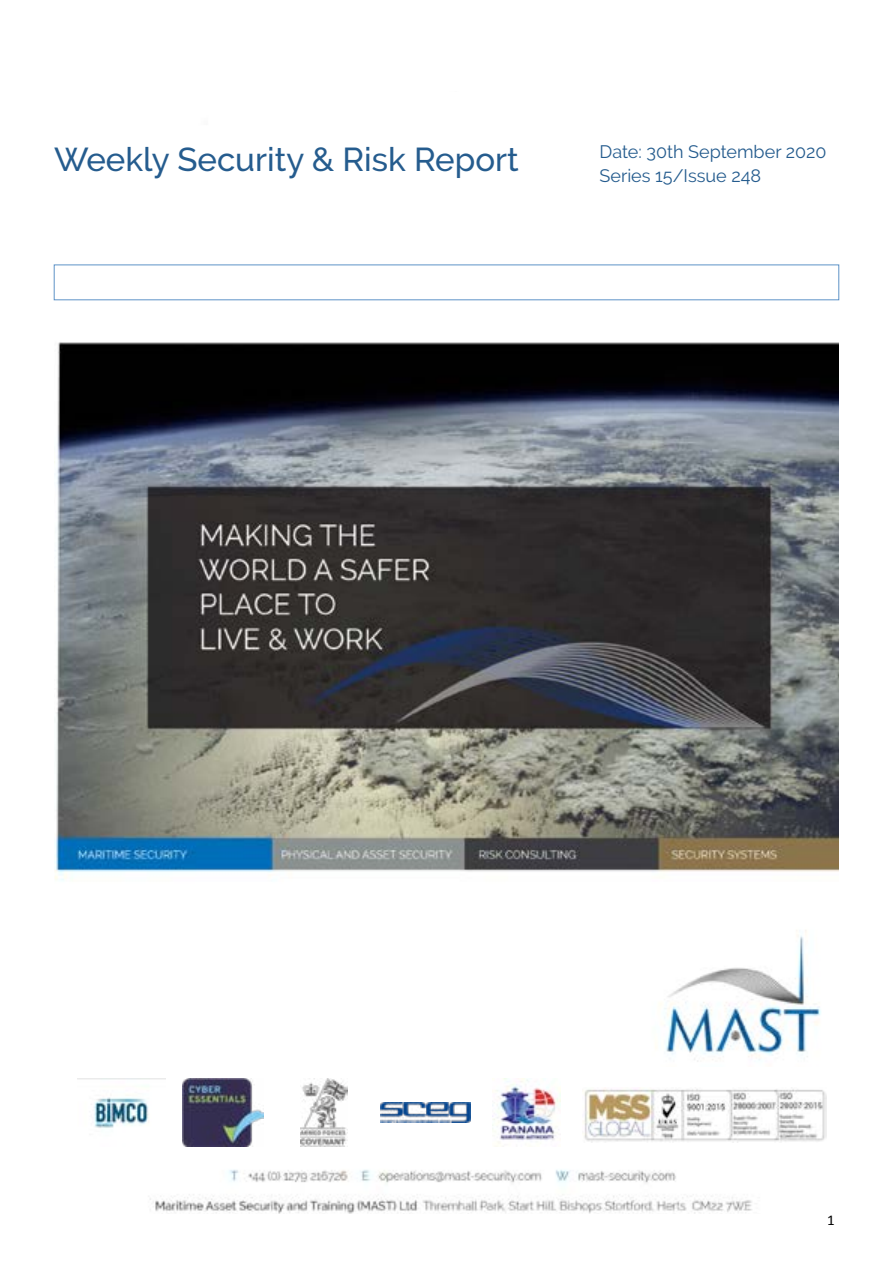
<style>
.page{position:relative;width:893px;height:1263px;background:#fff}
.page>*{position:absolute;margin:0;border:0;box-sizing:border-box;transform-origin:0 0}
.t1{font:500 33px "Raleway";color:#255c8e}
.t2{font:18px "Raleway";color:#255c8e}
.t3{font:15px "Calibri";color:#000}
</style>
<div class="page">
<img style="left:54px;top:264px;width:785px;height:949px">
<div style="left:65px;top:1067px;width:770px;height:91px;background:#fff"></div>
<img style="left:78px;top:1079px;width:87px;height:49px">
<img style="left:182px;top:1079px;width:81px;height:68px">
<img style="left:300px;top:1079px;width:48px;height:68px">
<img style="left:380px;top:1102px;width:90px;height:21px">
<img style="left:492px;top:1079px;width:68px;height:68px">
<img style="left:584px;top:1089px;width:243px;height:53px">
<div style="left:431px;top:91px;width:45px;height:202px;background:#fff"></div>
<div style="left:54px;top:265px;width:785px;height:35px;background:#fff;border:1px solid #5e93c7"></div>
<h1 class="t1" style="left:54px;top:140px;width:466px">Weekly Security &amp; Risk Report</h1>
<p class="t2" style="left:600px;top:141px;width:228px">Date: 30th September 2020</p>
<p class="t2" style="left:600px;top:165px;width:163px">Series 15/Issue 248</p>
<p class="t3" style="left:827px;top:1210px;width:9px">1</p>
</div>
